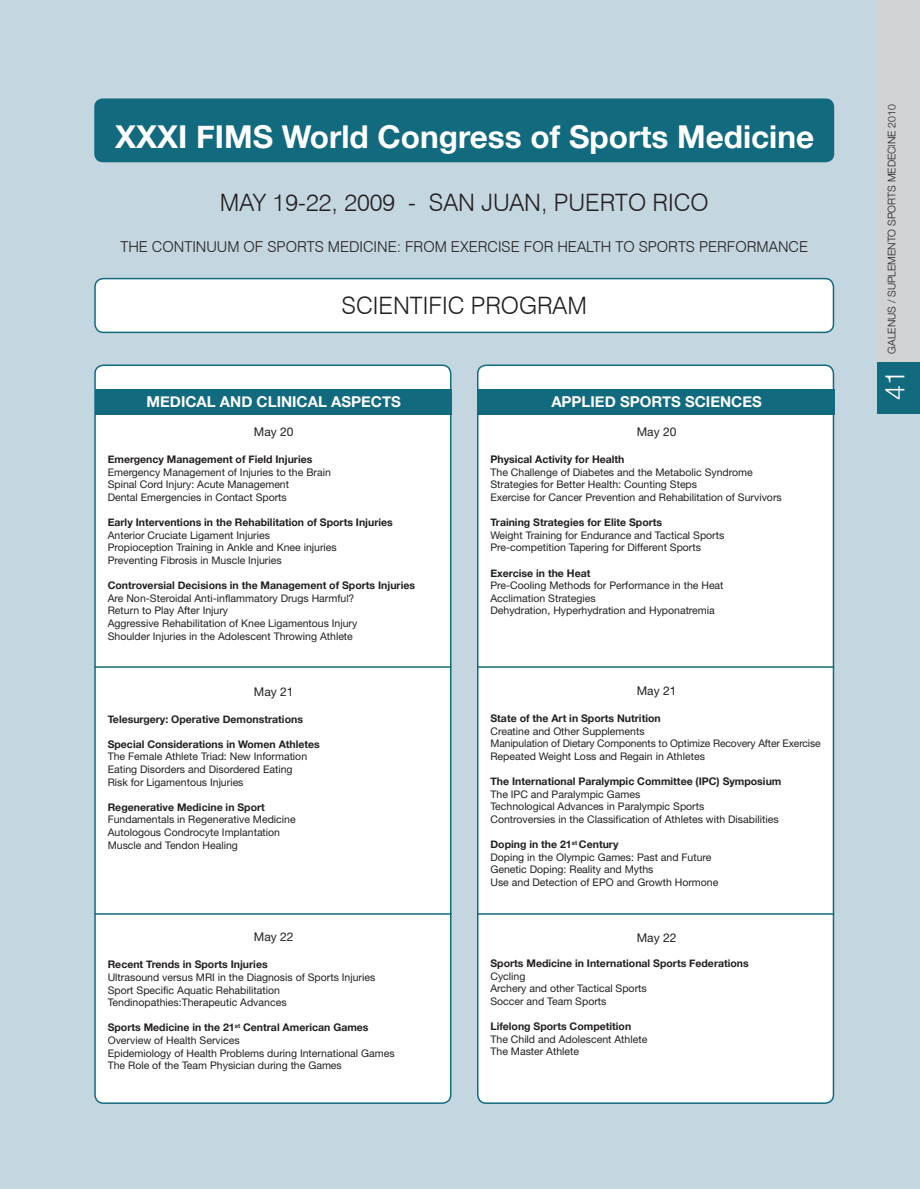
<style>
.page{position:relative;width:920px;height:1189px;background:#fff}
.page>*{position:absolute;margin:0;border:0;box-sizing:border-box;transform-origin:0 0}
.t1{font:700 31.5px "Helvetica Neue";color:#fff}
.t2{font:300 27px "Helvetica Neue";color:#fff}
.t3{font:300 24px "Swiss 721 BT";color:#231f20}
.t4{font:300 15px "Swiss 721 BT";color:#231f20}
.t5{font:700 15px "Helvetica Neue";color:#fff}
.t6{font:12px "Helvetica Neue";color:#231f20}
.t7{font:10.5px/12.6px "Helvetica Neue";color:#231f20}
.t8{font:700 10.5px "Helvetica Neue";color:#231f20}
.t9{font:300 10.5px "Helvetica Neue";color:#231f20}
.s1{font-weight:700}
</style>
<div class="page">
<div style="left:0;top:0;width:919px;height:1189px;background:#c4d6df"></div>
<div style="left:94px;top:98px;width:740px;height:64px;background:#126a7f;border-radius:9px"></div>
<div style="left:95px;top:365px;width:355px;height:738px;background:#fff;border-radius:9px"></div>
<div style="left:94px;top:364px;width:357px;height:740px;border:2px solid #126a7f;border-radius:9px"></div>
<div style="left:95px;top:279px;width:738px;height:53px;background:#fff;border-radius:9px"></div>
<div style="left:94px;top:278px;width:740px;height:55px;border:2px solid #126a7f;border-radius:9px"></div>
<div style="left:95px;top:389px;width:356px;height:25px;background:#126a7f"></div>
<div style="left:477px;top:365px;width:356px;height:738px;background:#fff;border-radius:9px"></div>
<div style="left:477px;top:364px;width:357px;height:740px;border:2px solid #126a7f;border-radius:9px"></div>
<div style="left:477px;top:389px;width:357px;height:25px;background:#126a7f"></div>
<hr style="left:94px;top:666px;width:357px;height:2px;background:#126a7f">
<hr style="left:477px;top:666px;width:357px;height:2px;background:#126a7f">
<hr style="left:94px;top:913px;width:357px;height:1px;background:#126a7f">
<hr style="left:477px;top:913px;width:357px;height:1px;background:#126a7f">
<div style="left:876px;top:0;width:43px;height:413px;background:#d1d2d4"></div>
<div style="left:876px;top:362px;width:43px;height:51px;background:#126a7f"></div>
<h1 class="t1" style="left:115px;top:117px;width:700px">XXXI FIMS World Congress of Sports Medicine</h1>
<h3 class="t3" style="left:220px;top:188px;width:490px">MAY 19-22, 2009 - SAN JUAN, PUERTO RICO</h3>
<h3 class="t4" style="left:120px;top:237px;width:689px">THE CONTINUUM OF SPORTS MEDICINE: FROM EXERCISE FOR H EALTH TO SPORTS PERFORMANCE</h3>
<h3 class="t3" style="left:341px;top:291px;width:243px">SCIENTIFIC PROGRAM</h3>
<h3 class="t5" style="left:146px;top:393px;width:23px">Medicaland</h3>
<h3 class="t5" style="left:256px;top:393px;width:20px">Clinical</h3>
<h3 class="t5" style="left:331px;top:393px;width:22px">Aspects</h3>
<p class="t6" style="left:254px;top:425px;width:41px">May 20</p>
<p class="t8" style="left:108px;top:453px;width:206px">Emergency Management of Field Injuries</p>
<p class="t7" style="left:108px;top:466px;width:224px">Emergency Management of Injuries to the Brain<br>Spinal Cord Injury: Acute Management<br>Dental Emergencies in Contact Sports</p>
<p class="t8" style="left:108px;top:516px;width:287px">Early Interventions in the Rehabilitation of Sports Injuries</p>
<p class="t7" style="left:108px;top:529px;width:230px">Anterior Cruciate Ligament Injuries<br>Propioception Training in Ankle and Knee injuries<br>Preventing Fibrosis in Muscle Injuries</p>
<p class="t8" style="left:108px;top:579px;width:309px">Controversial Decisions in the Management of Sports Injuries</p>
<p class="t7" style="left:108px;top:592px;width:251px">Are Non-Steroidal Anti-inflammatory Drugs Harmful?<br>Return to Play After Injury<br>Aggressive Rehabilitation of Knee Ligamentous Injury Shoulder Injuries in the Adolescent Throwing Athlete</p>
<p class="t6" style="left:254px;top:684px;width:41px">May 21</p>
<p class="t8" style="left:108px;top:712px;width:197px">Telesurgery: Operative Demonstrations</p>
<p class="t8" style="left:108px;top:737px;width:214px">Special Considerations in Women Athletes</p>
<p class="t7" style="left:108px;top:750px;width:201px">The Female Athlete Triad: New Information<br>Eating Disorders and Disordered Eating<br>Risk for Ligamentous Injuries</p>
<p class="t8" style="left:108px;top:800px;width:159px">Regenerative Medicine in Sport</p>
<p class="t7" style="left:108px;top:813px;width:189px">Fundamentals in Regenerative Medicine<br>Autologous Condrocyte Implantation<br>Muscle and Tendon Healing</p>
<p class="t6" style="left:254px;top:930px;width:41px">May 22</p>
<p class="t8" style="left:108px;top:958px;width:161px">Recent Trends in Sports Injuries</p>
<p class="t7" style="left:108px;top:971px;width:269px">Ultrasound versus MRI in the Diagnosis of Sports Injuries<br>Sport Specific Aquatic Rehabilitation<br>Tendinopathies:Therapeutic Advances</p>
<p class="t7" style="left:108px;top:1021px;width:288px"><span class="s1">Sports Medicine in the 21</span><sup>st</sup> <span class="s1">Central American Games </span>Overview of Health Services<br>Epidemiology of Health Problems during International Games The Role of the Team Physician during the Games</p>
<h3 class="t5" style="left:551px;top:393px;width:19px">Applied</h3>
<h3 class="t5" style="left:620px;top:393px;width:20px">Sports</h3>
<h3 class="t5" style="left:685px;top:393px;width:21px">Sciences</h3>
<p class="t6" style="left:636px;top:425px;width:41px">May 20</p>
<p class="t8" style="left:490px;top:453px;width:135px">Physical Activity for Health</p>
<p class="t7" style="left:490px;top:466px;width:293px">The Challenge of Diabetes and the Metabolic Syndrome<br>Strategies for Better Health: Counting Steps<br>Exercise for Cancer Prevention and Rehabilitation of Survivors</p>
<p class="t8" style="left:490px;top:516px;width:173px">Training Strategies for Elite Sports</p>
<p class="t7" style="left:490px;top:529px;width:235px">Weight Training for Endurance and Tactical Sports<br>Pre-competition Tapering for Different Sports</p>
<p class="t8" style="left:490px;top:566px;width:101px">Exercise in the Heat</p>
<p class="t7" style="left:490px;top:579px;width:234px">Pre-Cooling Methods for Performance in the Heat<br>Acclimation Strategies<br>Dehydration, Hyperhydration and Hyponatremia</p>
<p class="t6" style="left:636px;top:684px;width:41px">May 21</p>
<p class="t8" style="left:490px;top:712px;width:172px">State of the Art in Sports Nutrition</p>
<p class="t7" style="left:490px;top:724px;width:332px">Creatine and Other Supplements<br>Manipulation of Dietary Components to Optimize Recovery After Exercise<br>Repeated Weight Loss and Regain in Athletes</p>
<p class="t8" style="left:490px;top:775px;width:292px">The International Paralympic Committee (IPC) Symposium</p>
<p class="t7" style="left:490px;top:787px;width:289px">The IPC and Paralympic Games<br>Technological Advances in Paralympic Sports<br>Controversies in the Classification of Athletes with Disabilities</p>
<p class="t7" style="left:490px;top:838px;width:229px"><span class="s1">Doping in the 21</span><sup>st</sup> <span class="s1">Century<br></span>Doping in the Olympic Games: Past and Future Genetic Doping: Reality and Myths<br>Use and Detection of EPO and Growth Hormone</p>
<p class="t6" style="left:636px;top:930px;width:41px">May 22</p>
<p class="t8" style="left:490px;top:957px;width:260px">Sports Medicine in International Sports Federations</p>
<p class="t7" style="left:490px;top:969px;width:158px">Cycling<br>Archery and other Tactical Sports<br>Soccer and Team Sports</p>
<p class="t8" style="left:490px;top:1020px;width:142px">Lifelong Sports Competition</p>
<p class="t7" style="left:490px;top:1032px;width:158px">The Child and Adolescent Athlete<br>The Master Athlete</p>
<p class="t9" style="left:885px;top:354px;width:251px;rotate:-90deg">GALENUS / suplemento sports medecine 2010</p>
<h2 class="t2" style="left:878px;top:400px;width:32px;rotate:-90deg">41</h2>
</div>
